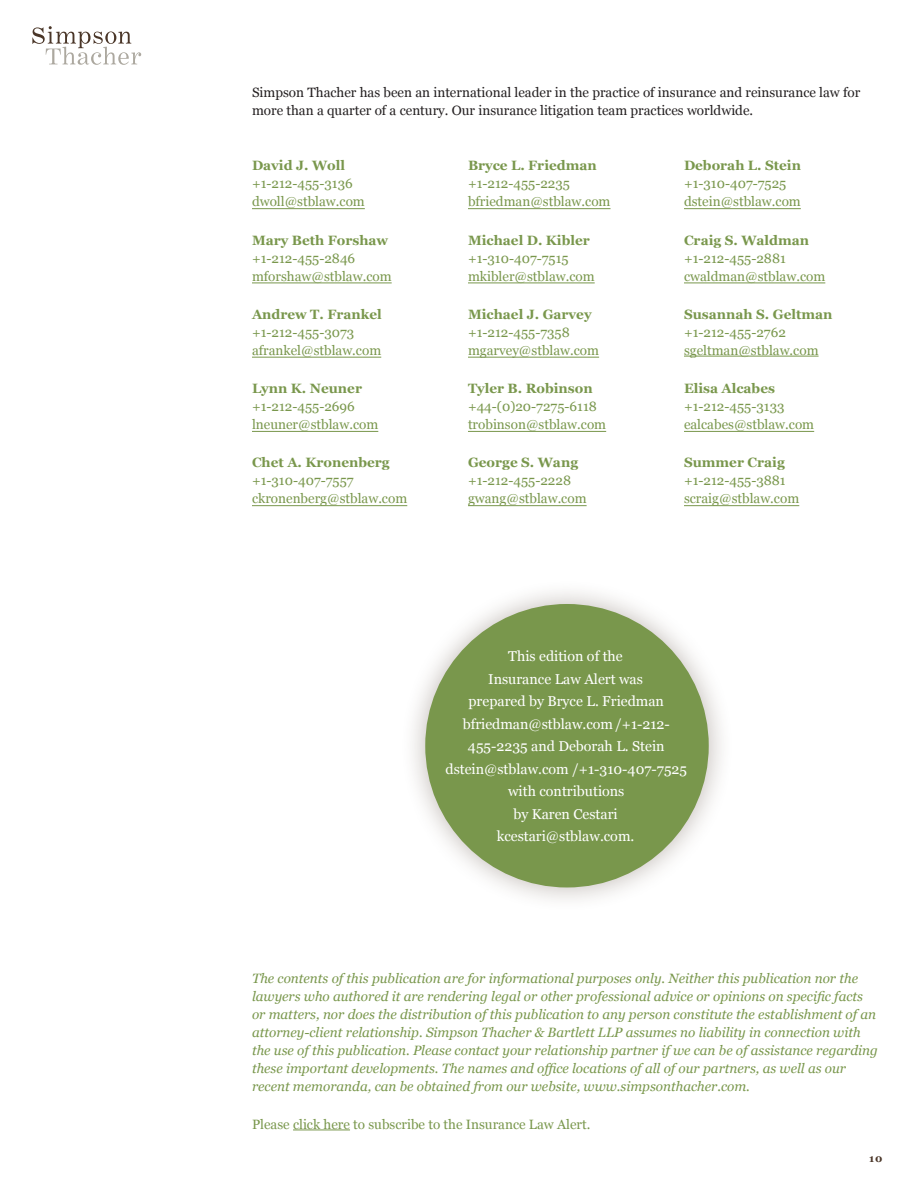
<style>
.page{position:relative;width:918px;height:1188px;background:#fff}
.page>*{position:absolute;margin:0;border:0;box-sizing:border-box;transform-origin:0 0}
.t1{font:14.25px/22.5px "Georgia";color:#fff;text-align:center}
.Address{font:13.5px/18px "Georgia";color:#79974c}
.Address-2{font:italic 13.5px/18px "Georgia";color:#79974c}
.Address-3{font:13.5px/18px "Georgia";color:#231f20}
.t2{font:700 10.5px "Georgia";color:#4a3628}
.s1{font-weight:700}
</style>
<div class="page">
<svg style="left:32px;top:26px;width:109px;height:39px"></svg>
<hr style="left:252px;top:208px;width:113px;height:1px;background:#79974c">
<hr style="left:252px;top:283px;width:140px;height:1px;background:#79974c">
<hr style="left:252px;top:357px;width:129px;height:1px;background:#79974c">
<hr style="left:252px;top:431px;width:126px;height:1px;background:#79974c">
<hr style="left:252px;top:505px;width:155px;height:1px;background:#79974c">
<hr style="left:468px;top:208px;width:143px;height:1px;background:#79974c">
<hr style="left:468px;top:283px;width:127px;height:1px;background:#79974c">
<hr style="left:468px;top:357px;width:131px;height:1px;background:#79974c">
<hr style="left:468px;top:431px;width:138px;height:1px;background:#79974c">
<hr style="left:468px;top:505px;width:119px;height:1px;background:#79974c">
<hr style="left:684px;top:208px;width:117px;height:1px;background:#79974c">
<hr style="left:684px;top:283px;width:141px;height:1px;background:#79974c">
<hr style="left:684px;top:356px;width:135px;height:1px;background:#79974c">
<hr style="left:684px;top:431px;width:130px;height:1px;background:#79974c">
<hr style="left:684px;top:505px;width:115px;height:1px;background:#79974c">
<hr style="left:293px;top:1130px;width:57px;height:1px;background:#79974c">
<div style="left:400px;top:579px;width:334px;height:334px;background:#4a3628;opacity:.35"></div>
<div style="left:425px;top:604px;width:284px;height:283px;background:#79974c;border-radius:50%"></div>
<p class="Address-3" style="left:252px;top:83px;width:610px">Simpson Thacher has been an international leader in the practice of insurance and reinsurance law for more than a quarter of a century. Our insurance litigation team practices worldwide.</p>
<p class="Address" style="left:252px;top:156px;width:114px"><span class="s1">David J. Woll </span>+1-212-455-3136 dwoll@stblaw.com</p>
<p class="Address" style="left:252px;top:230px;width:141px"><span class="s1">Mary Beth Forshaw </span>+1-212-455-2846 mforshaw@stblaw.com</p>
<p class="Address" style="left:252px;top:305px;width:131px"><span class="s1">Andrew T. Frankel </span>+1-212-455-3073 afrankel@stblaw.com</p>
<p class="Address" style="left:252px;top:379px;width:128px"><span class="s1">Lynn K. Neuner </span>+1-212-455-2696 lneuner@stblaw.com</p>
<p class="Address" style="left:252px;top:453px;width:157px"><span class="s1">Chet A. Kronenberg </span>+1-310-407-7557 ckronenberg@stblaw.com</p>
<p class="Address" style="left:468px;top:156px;width:144px"><span class="s1">Bryce L. Friedman </span>+1-212-455-2235 bfriedman@stblaw.com</p>
<p class="Address" style="left:468px;top:230px;width:128px"><span class="s1">Michael D. Kibler </span>+1-310-407-7515 mkibler@stblaw.com</p>
<p class="Address" style="left:468px;top:305px;width:133px"><span class="s1">Michael J. Garvey </span>+1-212-455-7358 mgarvey@stblaw.com</p>
<p class="Address" style="left:468px;top:379px;width:140px"><span class="s1">Tyler B. Robinson </span>+44-(0)20-7275-6118 trobinson@stblaw.com</p>
<p class="Address" style="left:468px;top:453px;width:120px"><span class="s1">George S. Wang </span>+1-212-455-2228 gwang@stblaw.com</p>
<p class="Address" style="left:684px;top:156px;width:119px"><span class="s1">Deborah L. Stein </span>+1-310-407-7525 dstein@stblaw.com</p>
<p class="Address" style="left:684px;top:230px;width:143px"><span class="s1">Craig S. Waldman </span>+1-212-455-2881 cwaldman@stblaw.com</p>
<p class="Address" style="left:684px;top:305px;width:150px"><span class="s1">Susannah S. Geltman </span>+1-212-455-2762 sgeltman@stblaw.com</p>
<p class="Address" style="left:684px;top:379px;width:132px"><span class="s1">Elisa Alcabes </span>+1-212-455-3133 ealcabes@stblaw.com</p>
<p class="Address" style="left:684px;top:453px;width:117px"><span class="s1">Summer Craig </span>+1-212-455-3881 scraig@stblaw.com</p>
<p class="t1" style="left:446px;top:644px;width:243px">This edition of the<br>Insurance Law Alert was<br>prepared by Bryce L. Friedman bfriedman@stblaw.com/+1-212-<br>455-2235 and Deborah L. Stein dstein@stblaw.com /+1-310-407-7525 with contributions<br>by Karen Cestari kcestari@stblaw.com.</p>
<p class="Address-2" style="left:252px;top:968px;width:628px">The contents of this publication are for informational purposes only. Neither this publication nor the lawyers who authored it are rendering legal or other professional advice or opinions on specific facts or matters, nor does the distribution of this publication to any person constitute the establishment of an attorney-client relationship. Simpson Thacher &amp; Bartlett LLP assumes no liability in connection with the use of this publication. Please contact your relationship partner if we can be of assistance regarding these important developments. The names and office locations of all of our partners, as well as our recent memoranda, can be obtained from our website, www.simpsonthacher.com.</p>
<p class="Address" style="left:252px;top:1115px;width:340px">Please click here to subscribe to the Insurance Law Alert.</p>
<p class="t2" style="left:869px;top:1151px;width:15px">10</p>
</div>
